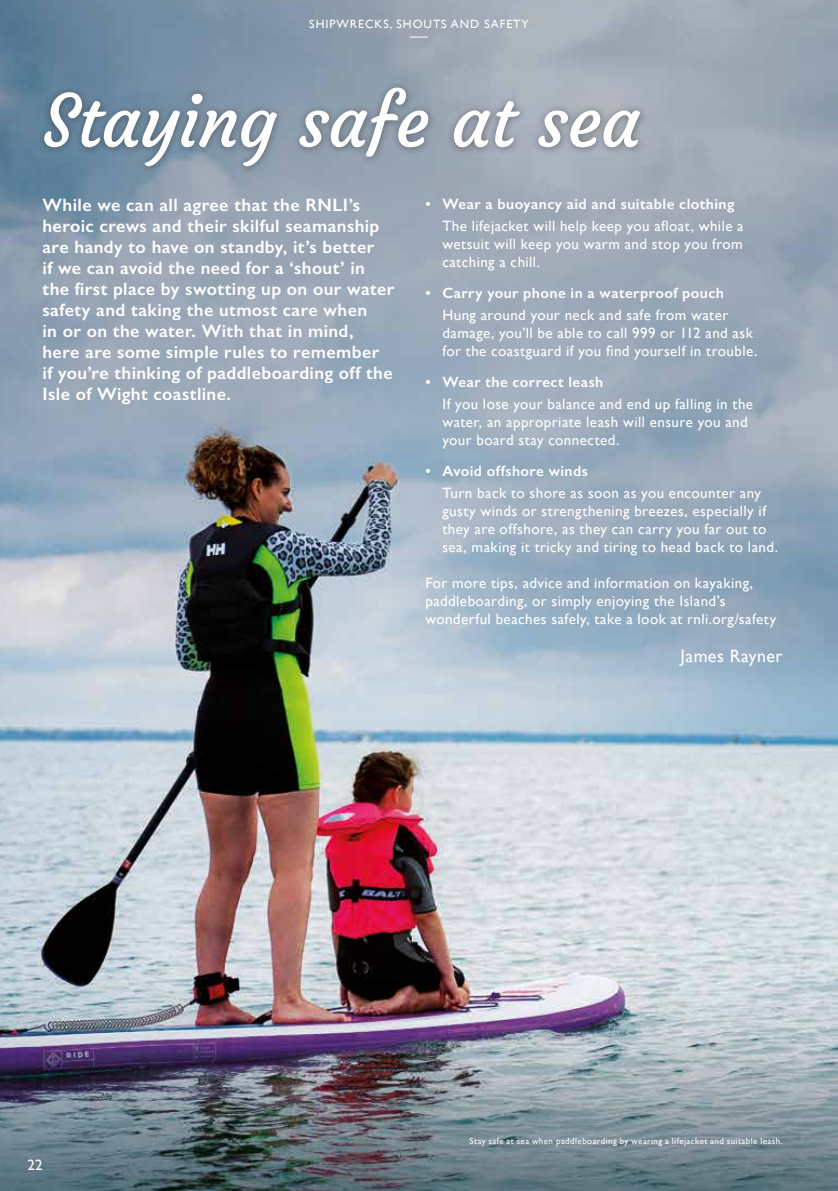
<style>
.page{position:relative;width:838px;height:1191px;background:#fff}
.page>*{position:absolute;margin:0;border:0;box-sizing:border-box;transform-origin:0 0}
.t1{font:72px "Courgette";letter-spacing:-.01em;color:#fff}
.t2{font:600 18px/21px "Gill Sans";letter-spacing:.02em;color:#fff}
.t3{font:18px "Gill Sans";letter-spacing:.025em;color:#fff}
.t4{font:15px/18px "Gill Sans";letter-spacing:.03em;color:#fff}
.t5{font:600 15px "Gill Sans";letter-spacing:.03em;color:#fff}
.t6{font:12px/12.3px "Gill Sans";letter-spacing:.08em;color:#fff;text-align:center}
.t7{font:9px "Gill Sans";letter-spacing:.045em;color:#fff}
</style>
<div class="page">
<img style="left:0;top:0;width:838px;height:1191px">
<div style="left:37px;top:81px;width:611px;height:94px;background:#1d1d1b;opacity:.47"></div>
<p class="t6" style="left:309px;top:17px;width:221px">SHIPWRECKS, SHOUTS AND SAFETY —</p>
<h1 class="t1" style="left:43px;top:76px;width:599px">Staying safe at sea</h1>
<p class="t5" style="left:425px;top:195px;width:310px">• Wear a buoyancy aid and suitable clothing</p>
<p class="t4" style="left:442px;top:217px;width:303px;text-align:justify">The lifejacket will help keep you afloat, while a wetsuit will keep you warm and stop you from catching a chill.</p>
<p class="t5" style="left:425px;top:284px;width:300px">• Carry your phone in a waterproof pouch</p>
<p class="t4" style="left:442px;top:306px;width:316px">Hung around your neck and safe from water damage, you’ll be able to call 999 or 112 and ask for the coastguard if you find yourself in trouble.</p>
<p class="t5" style="left:425px;top:373px;width:179px">• Wear the correct leash</p>
<p class="t4" style="left:442px;top:395px;width:312px">If you lose your balance and end up falling in the water, an appropriate leash will ensure you and your board stay connected.</p>
<p class="t5" style="left:425px;top:462px;width:164px">• Avoid offshore winds</p>
<p class="t4" style="left:442px;top:484px;width:337px">Turn back to shore as soon as you encounter any gusty winds or strengthening breezes, especially if they are offshore, as they can carry you far out to sea, making it tricky and tiring to head back to land.</p>
<p class="t4" style="left:425px;top:574px;width:352px">For more tips, advice and information on kayaking, paddleboarding, or simply enjoying the Island’s wonderful beaches safely, take a look at rnli.org/safety</p>
<p class="t2" style="left:43px;top:194px;width:353px">While we can all agree that the RNLI’s heroic crews and their skilful seamanship are handy to have on standby, it’s better<br>if we can avoid the need for a ‘shout’ in the first place by swotting up on our water safety and taking the utmost care when<br>in or on the water. With that in mind, here are some simple rules to remember<br>if you’re thinking of paddleboarding off the Isle of Wight coastline.</p>
<p class="t3" style="left:680px;top:645px;width:104px">James Rayner</p>
<p class="t4" style="left:28px;top:1155px;width:16px">22</p>
<p class="t7" style="left:469px;top:1135px;width:314px">Stay safe at sea when paddleboarding by wearing a lifejacket and suitable leash.</p>
</div>
